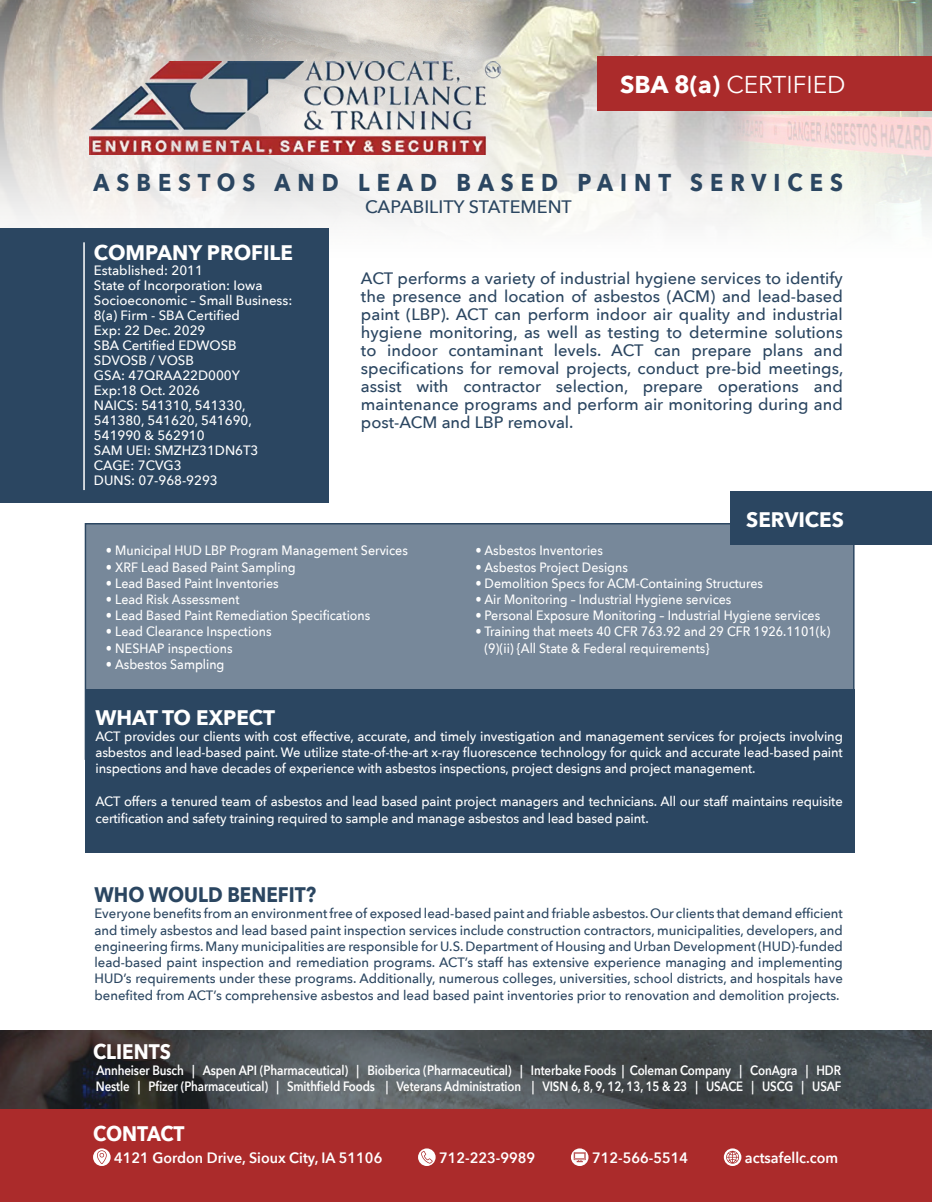
<style>
.page{position:relative;width:932px;height:1202px;background:#fff}
.page>*{position:absolute;margin:0;border:0;box-sizing:border-box;transform-origin:0 0}
.t1{font:700 24.3px "Avenir Next";letter-spacing:.32em;color:#2b4661;scale:.9 1}
.t2{font:24.3px "Avenir Next";color:#fff}
.t3{font:700 21px "Avenir Next";color:#fff}
.t4{font:700 21px "Avenir Next";color:#2b4661;scale:.9 1}
.t5{font:700 21px "Avenir Next";color:#fff;scale:.9 1}
.t6{font:500 18px "Avenir Next";color:#2b4661}
.t7{font:500 16.5px/18px "Avenir Next";color:#2b4661;text-align:justify}
.t8{font:600 15px "Avenir Next";color:#fff;scale:.95 1}
.t9{font:500 13.5px/16.2px "Avenir Next";color:#2b4661;text-align:justify}
.t10{font:500 13.5px/16.2px "Avenir Next";color:#fff;text-align:justify;scale:.96 1}
.t11{font:500 13.5px/16.2px "Avenir Next";color:#fff;scale:.92 1}
.t12{font:500 13.5px/15px "Avenir Next";color:#fff}
.t13{font:600 13.5px/16.2px "Avenir Next";letter-spacing:-.01em;color:#fff;scale:.86 1}
.s1{font-weight:700}
</style>
<div class="page">
<div style="left:85px;top:523px;width:768px;height:236px;background:#77889a"></div>
<svg style="left:0;top:1030px;width:932px;height:79px;background:#474b4e"></svg>
<svg style="left:0;top:0;width:932px;height:288px"></svg>
<div style="left:56px;top:28px;width:477px;height:160px;background:#fff;opacity:.2"></div>
<img style="left:89px;top:62px;width:412px;height:93px">
<div style="left:597px;top:57px;width:335px;height:54px;background:#ab2b2b"></div>
<div style="left:0;top:1109px;width:932px;height:93px;background:#ab2b2b"></div>
<div style="left:0;top:228px;width:328px;height:274px;background:#2b4661"></div>
<div style="left:730px;top:491px;width:202px;height:53px;background:#2b4661"></div>
<div style="left:85px;top:689px;width:769px;height:163px;background:#2b4661"></div>
<hr style="left:83px;top:242px;width:2px;height:248px;background:#fff">
<svg style="left:93px;top:1148px;width:18px;height:18px"></svg>
<svg style="left:418px;top:1148px;width:17px;height:18px"></svg>
<svg style="left:571px;top:1148px;width:17px;height:18px"></svg>
<svg style="left:723px;top:1148px;width:18px;height:18px"></svg>
<p class="t2" style="left:620px;top:64px;width:227px"><span class="s1">SBA 8(a)</span> CERTIFIED</p>
<p class="t1" style="left:94px;top:162px;width:834px">ASBESTOS AND LEAD BASED PAINT SERVICES</p>
<p class="t6" style="left:365px;top:191px;width:208px">CAPABILITY STATEMENT</p>
<p class="t3" style="left:94px;top:235px;width:200px">COMPANY PROFILE</p>
<p class="t12" style="left:94px;top:263px;width:110px">Established: 2011</p>
<p class="t12" style="left:94px;top:278px;width:170px">State of Incorporation: Iowa</p>
<p class="t12" style="left:94px;top:293px;width:200px">Socioeconomic – Small Business:</p>
<p class="t12" style="left:94px;top:308px;width:148px">8(a) Firm - SBA Certified</p>
<p class="t12" style="left:94px;top:323px;width:113px">Exp: 22 Dec. 2029</p>
<p class="t12" style="left:94px;top:338px;width:144px">SBA Certified EDWOSB</p>
<p class="t12" style="left:94px;top:353px;width:102px">SDVOSB / VOSB</p>
<p class="t12" style="left:94px;top:368px;width:148px">GSA: 47QRAA22D000Y</p>
<p class="t12" style="left:94px;top:383px;width:108px">Exp:18 Oct. 2026</p>
<p class="t12" style="left:94px;top:398px;width:159px">NAICS: 541310, 541330,<br>541380, 541620, 541690,<br>541990 &amp; 562910</p>
<p class="t12" style="left:94px;top:443px;width:166px">SAM UEI: SMZHZ31DN6T3</p>
<p class="t12" style="left:94px;top:458px;width:89px">CAGE: 7CVG3</p>
<p class="t12" style="left:94px;top:473px;width:125px">DUNS: 07-968-9293</p>
<p class="t7" style="left:361px;top:269px;width:484px">ACT performs a variety of industrial hygiene services to identify the presence and location of asbestos (ACM) and lead-based paint (LBP). ACT can perform indoor air quality and industrial hygiene monitoring, as well as testing to determine solutions to indoor contaminant levels. ACT can prepare plans and specifications for removal projects, conduct pre-bid meetings, assist with contractor selection, prepare operations and maintenance programs and perform air monitoring during and post-ACM and LBP removal.</p>
<p class="t11" style="left:106px;top:542px;width:330px">• Municipal HUD LBP Program Management Services</p>
<p class="t11" style="left:106px;top:558px;width:208px">• XRF Lead Based Paint Sampling</p>
<p class="t11" style="left:106px;top:574px;width:189px">• Lead Based Paint Inventories</p>
<p class="t11" style="left:106px;top:591px;width:147px">• Lead Risk Assessment</p>
<p class="t11" style="left:106px;top:607px;width:289px">• Lead Based Paint Remediation Specifications</p>
<p class="t11" style="left:106px;top:623px;width:181px">• Lead Clearance Inspections</p>
<p class="t11" style="left:106px;top:639px;width:139px">• NESHAP inspections</p>
<p class="t11" style="left:106px;top:655px;width:130px">• Asbestos Sampling</p>
<p class="t3" style="left:746px;top:501px;width:99px">SERVICES</p>
<p class="t11" style="left:475px;top:542px;width:140px">• Asbestos Inventories</p>
<p class="t11" style="left:475px;top:558px;width:167px">• Asbestos Project Designs</p>
<p class="t11" style="left:475px;top:574px;width:314px">• Demolition Specs for ACM-Containing Structures</p>
<p class="t11" style="left:475px;top:591px;width:280px">• Air Monitoring – Industrial Hygiene services</p>
<p class="t11" style="left:475px;top:607px;width:376px">• Personal Exposure Monitoring – Industrial Hygiene services</p>
<p class="t11" style="left:484px;top:623px;width:377px;text-indent:-9px">• Training that meets 40 CFR 763.92 and 29 CFR 1926.1101(k) (9)(ii) {All State &amp; Federal requirements}</p>
<p class="t3" style="left:95px;top:699px;width:181px">WHAT TO EXPECT</p>
<p class="t10" style="left:95px;top:727px;width:780px">ACT provides our clients with cost effective, accurate, and timely investigation and management services for projects involving asbestos and lead-based paint. We utilize state-of-the-art x-ray fluorescence technology for quick and accurate lead-based paint inspections and have decades of experience with asbestos inspections, project designs and project management.</p>
<p class="t10" style="left:95px;top:791px;width:780px;line-height:17.5px">ACT offers a tenured team of asbestos and lead based paint project managers and technicians. All our staff maintains requisite certification and safety training required to sample and manage asbestos and lead based paint.</p>
<p class="t4" style="left:94px;top:876px;width:247px">WHO WOULD BENEFIT?</p>
<p class="t9" style="left:94px;top:905px;width:749px">Everyone benefits from an environment free of exposed lead-based paint and friable asbestos. Our clients that demand efficient and timely asbestos and lead based paint inspection services include construction contractors, municipalities, developers, and engineering firms. Many municipalities are responsible for U.S. Department of Housing and Urban Development (HUD)-funded lead-based paint inspection and remediation programs. ACT’s staff has extensive experience managing and implementing HUD’s requirements under these programs. Additionally, numerous colleges, universities, school districts, and hospitals have benefited from ACT’s comprehensive asbestos and lead based paint inventories prior to renovation and demolition projects.</p>
<p class="t5" style="left:93px;top:1033px;width:88px">CLIENTS</p>
<p class="t13" style="left:96px;top:1062px;width:868px">Annheiser Busch | Aspen API (Pharmaceutical) | Bioiberica (Pharmaceutical) | Interbake Foods | Coleman Company | ConAgra | HDR<br>Nestle | Pfizer (Pharmaceutical) | Smithfield Foods | Veterans Administration | VISN 6, 8, 9, 12, 13, 15 &amp; 23 | USACE | USCG | USAF</p>
<p class="t5" style="left:93px;top:1115px;width:103px">CONTACT</p>
<p class="t8" style="left:114px;top:1144px;width:284px">4121 Gordon Drive, Sioux City, IA 51106</p>
<p class="t8" style="left:439px;top:1144px;width:103px">712-223-9989</p>
<p class="t8" style="left:592px;top:1144px;width:103px">712-566-5514</p>
<p class="t8" style="left:745px;top:1144px;width:100px">actsafellc.com</p>
</div>
